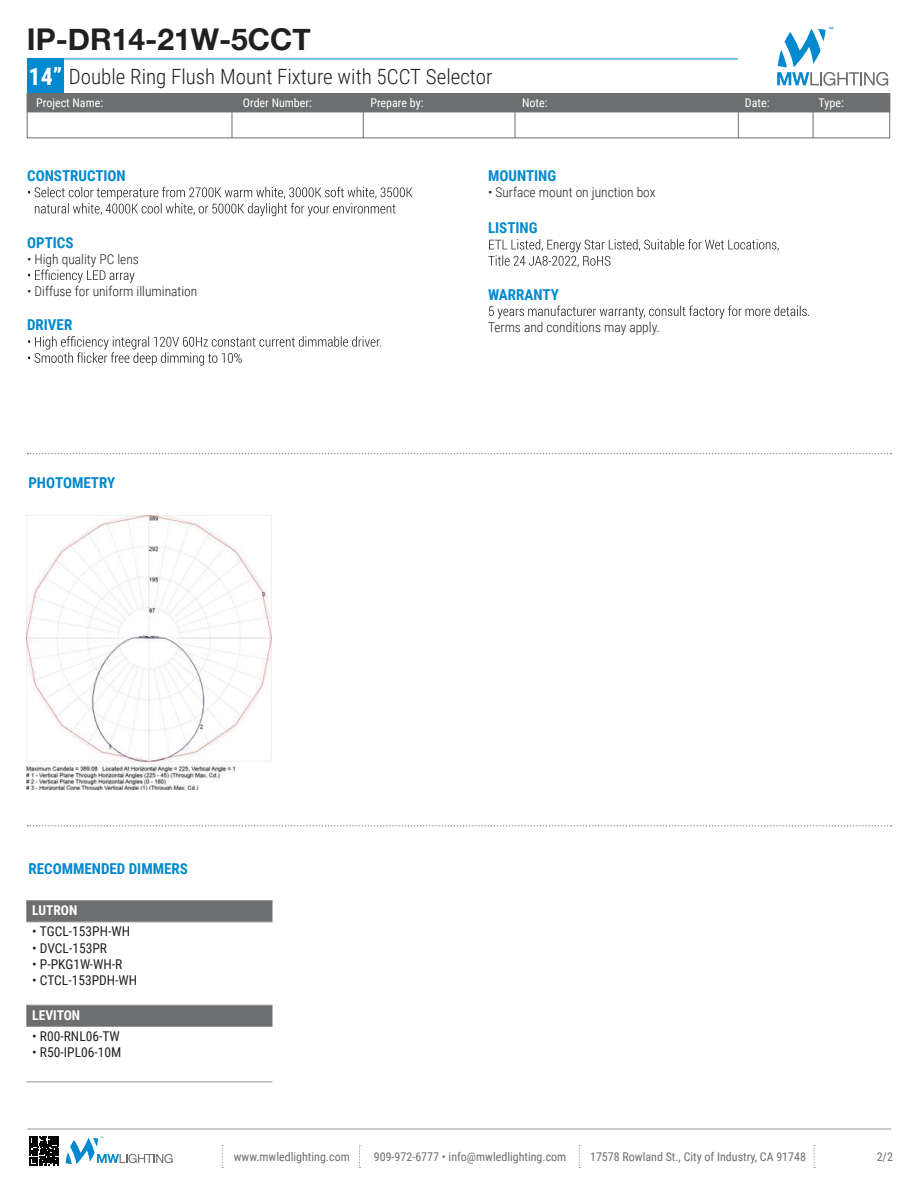
<style>
.page{position:relative;width:918px;height:1188px;background:#fff}
.page>*{position:absolute;margin:0;border:0;box-sizing:border-box;transform-origin:0 0}
.t1{font:700 30px "Helvetica Neue";color:#221f1f}
.t2{font:700 24px "Roboto Condensed";color:#fff}
.t3{font:300 21px "Roboto Condensed";color:#221f1f}
.t4{font:700 15px "Roboto Condensed";color:#0089cf}
.t5{font:300 13.5px "Roboto Condensed";color:#221f1f}
.t6{font:13.5px/16.2px "Roboto Condensed";color:#221f1f}
.t7{font:700 13.5px "Roboto Condensed";color:#fff}
.t8{font:12px "Roboto Condensed";color:#6c6e70}
.t9{font:12px "Roboto Condensed";color:#fff}
</style>
<div class="page">
<div style="left:27px;top:93px;width:863px;height:19px;background:#6c6e70"></div>
<div style="left:27px;top:93px;width:863px;height:45px;border:1px solid #6c6e70"></div>
<hr style="left:813px;top:93px;width:1px;height:45px;background:#6c6e70">
<hr style="left:738px;top:93px;width:1px;height:45px;background:#6c6e70">
<hr style="left:232px;top:93px;width:1px;height:45px;background:#6c6e70">
<hr style="left:515px;top:93px;width:1px;height:45px;background:#6c6e70">
<hr style="left:363px;top:93px;width:1px;height:45px;background:#6c6e70">
<svg style="left:222px;top:1145px;width:1px;height:23px"></svg>
<svg style="left:27px;top:453px;width:865px;height:1px"></svg>
<svg style="left:359px;top:1145px;width:1px;height:23px"></svg>
<svg style="left:579px;top:1145px;width:1px;height:23px"></svg>
<svg style="left:814px;top:1145px;width:1px;height:23px"></svg>
<hr style="left:27px;top:1129px;width:864px;height:1px;background:#939597">
<svg style="left:28px;top:187px;width:385px;height:29px"></svg>
<svg style="left:28px;top:270px;width:107px;height:13px"></svg>
<svg style="left:28px;top:336px;width:353px;height:30px"></svg>
<svg style="left:488px;top:239px;width:291px;height:28px"></svg>
<svg style="left:489px;top:306px;width:320px;height:13px"></svg>
<svg style="left:27px;top:825px;width:865px;height:2px"></svg>
<svg style="left:26px;top:901px;width:246px;height:125px"></svg>
<hr style="left:26px;top:900px;width:246px;height:1px;background:#939597">
<hr style="left:26px;top:922px;width:246px;height:1px;background:#939597">
<hr style="left:26px;top:1005px;width:246px;height:1px;background:#939597">
<hr style="left:26px;top:1026px;width:246px;height:1px;background:#939597">
<hr style="left:26px;top:1081px;width:246px;height:1px;background:#939597">
<svg style="left:777px;top:27px;width:111px;height:59px"></svg>
<hr style="left:27px;top:59px;width:711px;height:1px;background:#0089cf">
<div style="left:27px;top:59px;width:37px;height:34px;background:#0089cf"></div>
<svg style="left:29px;top:1136px;width:30px;height:30px"></svg>
<svg style="left:30px;top:1137px;width:28px;height:28px"></svg>
<svg style="left:66px;top:1137px;width:107px;height:27px"></svg>
<img style="left:26px;top:516px;width:245px;height:274px">
<h1 class="t1" style="left:27px;top:22px;width:285px">IP-DR14-21W-5CCT</h1>
<h3 class="t3" style="left:69px;top:68px;width:425px">Double Ring Flush Mount Fixture with 5CCT Selector</h3>
<h2 class="t2" style="left:29px;top:66px;width:35px">14”</h2>
<p class="t9" style="left:36px;top:98px;width:68px">Project Name:</p>
<p class="t9" style="left:243px;top:98px;width:70px">Order Number:</p>
<p class="t9" style="left:370px;top:98px;width:55px">Prepare by:</p>
<p class="t9" style="left:522px;top:98px;width:27px">Note:</p>
<p class="t9" style="left:745px;top:98px;width:26px">Date:</p>
<p class="t9" style="left:819px;top:98px;width:27px">Type:</p>
<p class="t4" style="left:27px;top:169px;width:100px">CONSTRUCTION</p>
<p class="t4" style="left:27px;top:236px;width:48px">OPTICS</p>
<p class="t5" style="left:27px;top:253px;width:113px">ï High quality PC lens</p>
<p class="t5" style="left:27px;top:286px;width:172px">ï Diffuse for uniform illumination</p>
<p class="t4" style="left:27px;top:319px;width:47px">DRIVER</p>
<p class="t4" style="left:28px;top:477px;width:88px">PHOTOMETRY</p>
<p class="t4" style="left:488px;top:169px;width:70px">MOUNTING</p>
<p class="t5" style="left:488px;top:187px;width:169px">ï Surface mount on junction box</p>
<p class="t4" style="left:488px;top:221px;width:51px">LISTING</p>
<p class="t4" style="left:488px;top:288px;width:72px">WARRANTY</p>
<p class="t5" style="left:488px;top:322px;width:173px">Terms and conditions may apply.</p>
<p class="t4" style="left:28px;top:862px;width:161px">RECOMMENDED DIMMERS</p>
<p class="t7" style="left:32px;top:904px;width:47px">LUTRON</p>
<p class="t6" style="left:32px;top:925px;width:106px">ï TGCL-153PH-WH ï DVCL-153PR<br>ï P-PKG1W-WH-R<br>ï CTCL-153PDH-WH</p>
<p class="t7" style="left:32px;top:1009px;width:49px">LEVITON</p>
<p class="t6" style="left:32px;top:1029px;width:90px">ï R00-RNL06-TW ï R50-IPL06-10M</p>
<p class="t8" style="left:234px;top:1152px;width:117px">www.mwledlighting.com</p>
<p class="t8" style="left:374px;top:1152px;width:194px">909-972-6777 ï info@mwledlighting.com</p>
<p class="t8" style="left:590px;top:1152px;width:217px">17578 Rowland St., City of Industry, CA 91748</p>
<p class="t8" style="left:877px;top:1152px;width:18px">2/2</p>
</div>
